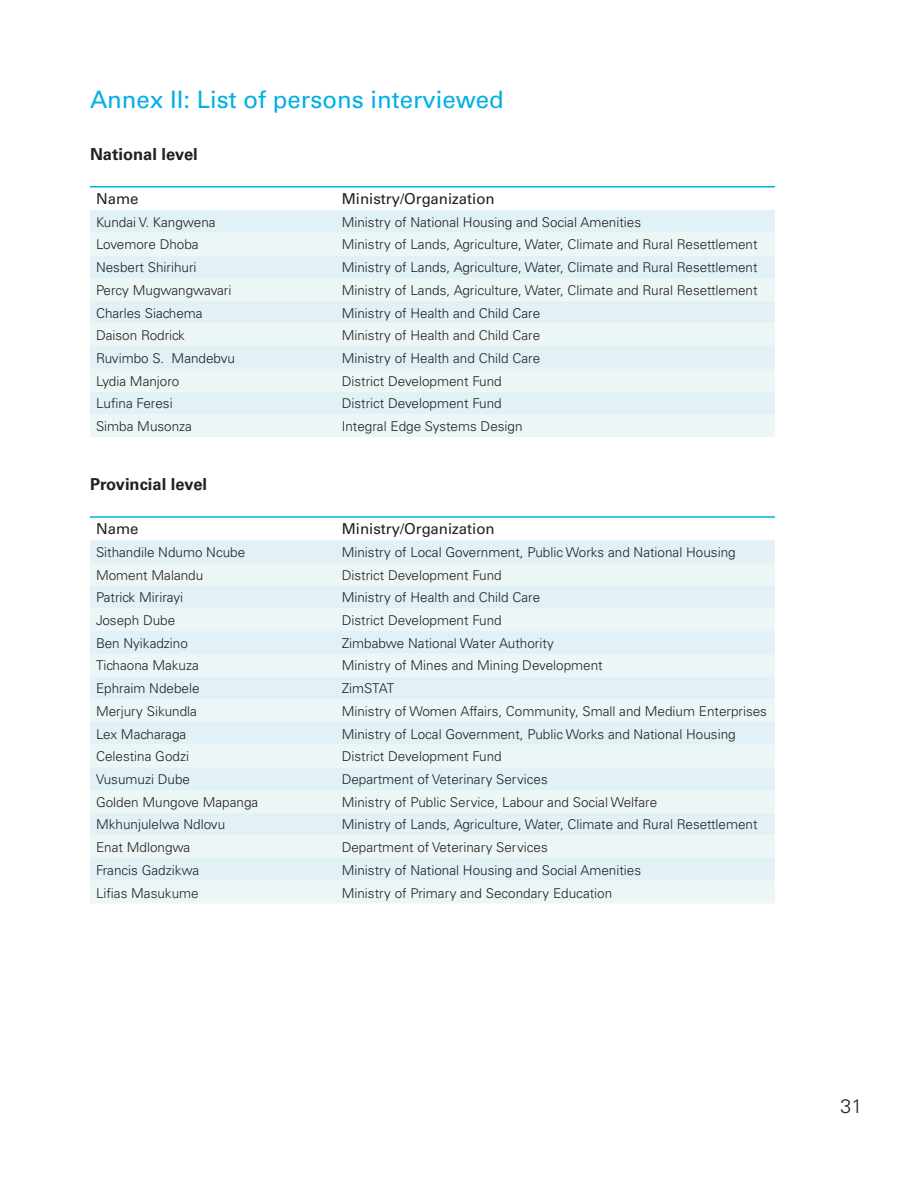
<style>
.page{position:relative;width:918px;height:1188px;background:#fff}
.page>*{position:absolute;margin:0;border:0;box-sizing:border-box;transform-origin:0 0}
.t1{font:24px "Univers";color:#00afe4}
.t2{font:300 19.5px "Univers";color:#1f2123}
.t3{font:700 16.5px "Univers";color:#1f2123}
.t4{font:15px "Univers";color:#1f2123}
.t5{font:300 13.5px "Univers";color:#1f2123}
</style>
<div class="page">
<div style="left:90px;top:210px;width:685px;height:23px;background:#e1f1f5"></div>
<svg style="left:90px;top:233px;width:685px;height:204px;background:#e7f3f6"></svg>
<hr style="left:90px;top:186px;width:246px;height:2px;background:#00afe4">
<hr style="left:336px;top:186px;width:439px;height:2px;background:#00afe4">
<div style="left:90px;top:540px;width:685px;height:23px;background:#e1f1f5"></div>
<svg style="left:90px;top:563px;width:685px;height:340px;background:#e7f3f6"></svg>
<hr style="left:90px;top:516px;width:246px;height:2px;background:#00afe4">
<hr style="left:336px;top:516px;width:439px;height:2px;background:#00afe4">
<h1 class="t1" style="left:90px;top:85px;width:415px">Annex II: List of persons interviewed</h1>
<p class="t3" style="left:90px;top:145px;width:109px">National level</p>
<p class="t4" style="left:96px;top:190px;width:44px">Name</p>
<p class="t4" style="left:342px;top:190px;width:155px">Ministry/Organization</p>
<p class="t5" style="left:96px;top:214px;width:121px">Kundai V. Kangwena</p>
<p class="t5" style="left:342px;top:214px;width:301px">Ministry of National Housing and Social Amenities</p>
<p class="t5" style="left:96px;top:236px;width:104px">Lovemore Dhoba</p>
<p class="t5" style="left:342px;top:236px;width:417px">Ministry of Lands, Agriculture, Water, Climate and Rural Resettlement</p>
<p class="t5" style="left:96px;top:259px;width:102px">Nesbert Shirihuri</p>
<p class="t5" style="left:342px;top:259px;width:417px">Ministry of Lands, Agriculture, Water, Climate and Rural Resettlement</p>
<p class="t5" style="left:96px;top:282px;width:137px">Percy Mugwangwavari</p>
<p class="t5" style="left:342px;top:282px;width:417px">Ministry of Lands, Agriculture, Water, Climate and Rural Resettlement</p>
<p class="t5" style="left:96px;top:305px;width:108px">Charles Siachema</p>
<p class="t5" style="left:342px;top:305px;width:200px">Ministry of Health and Child Care</p>
<p class="t5" style="left:96px;top:327px;width:91px">Daison Rodrick</p>
<p class="t5" style="left:342px;top:327px;width:200px">Ministry of Health and Child Care</p>
<p class="t5" style="left:96px;top:350px;width:141px">Ruvimbo S. Mandebvu</p>
<p class="t5" style="left:342px;top:350px;width:200px">Ministry of Health and Child Care</p>
<p class="t5" style="left:96px;top:373px;width:85px">Lydia Manjoro</p>
<p class="t5" style="left:342px;top:373px;width:162px">District Development Fund</p>
<p class="t5" style="left:96px;top:395px;width:78px">Lufina Feresi</p>
<p class="t5" style="left:342px;top:395px;width:162px">District Development Fund</p>
<p class="t5" style="left:96px;top:418px;width:98px">Simba Musonza</p>
<p class="t5" style="left:342px;top:418px;width:182px">Integral Edge Systems Design</p>
<p class="t3" style="left:90px;top:475px;width:119px">Provincial level</p>
<p class="t4" style="left:96px;top:520px;width:44px">Name</p>
<p class="t4" style="left:342px;top:520px;width:155px">Ministry/Organization</p>
<p class="t5" style="left:96px;top:544px;width:151px">Sithandile Ndumo Ncube</p>
<p class="t5" style="left:342px;top:544px;width:395px">Ministry of Local Government, Public Works and National Housing</p>
<p class="t5" style="left:96px;top:567px;width:109px">Moment Malandu</p>
<p class="t5" style="left:342px;top:567px;width:162px">District Development Fund</p>
<p class="t5" style="left:96px;top:589px;width:89px">Patrick Mirirayi</p>
<p class="t5" style="left:342px;top:589px;width:200px">Ministry of Health and Child Care</p>
<p class="t5" style="left:96px;top:612px;width:81px">Joseph Dube</p>
<p class="t5" style="left:342px;top:612px;width:162px">District Development Fund</p>
<p class="t5" style="left:96px;top:635px;width:94px">Ben Nyikadzino</p>
<p class="t5" style="left:342px;top:635px;width:214px">Zimbabwe National Water Authority</p>
<p class="t5" style="left:96px;top:658px;width:104px">Tichaona Makuza</p>
<p class="t5" style="left:342px;top:658px;width:263px">Ministry of Mines and Mining Development</p>
<p class="t5" style="left:96px;top:680px;width:105px">Ephraim Ndebele</p>
<p class="t5" style="left:342px;top:680px;width:54px">ZimSTAT</p>
<p class="t5" style="left:96px;top:703px;width:103px">Merjury Sikundla</p>
<p class="t5" style="left:342px;top:703px;width:427px">Ministry of Women Affairs, Community, Small and Medium Enterprises</p>
<p class="t5" style="left:96px;top:726px;width:92px">Lex Macharaga</p>
<p class="t5" style="left:342px;top:726px;width:395px">Ministry of Local Government, Public Works and National Housing</p>
<p class="t5" style="left:96px;top:748px;width:95px">Celestina Godzi</p>
<p class="t5" style="left:342px;top:748px;width:162px">District Development Fund</p>
<p class="t5" style="left:96px;top:771px;width:96px">Vusumuzi Dube</p>
<p class="t5" style="left:342px;top:771px;width:208px">Department of Veterinary Services</p>
<p class="t5" style="left:96px;top:794px;width:164px">Golden Mungove Mapanga</p>
<p class="t5" style="left:342px;top:794px;width:317px">Ministry of Public Service, Labour and Social Welfare</p>
<p class="t5" style="left:96px;top:817px;width:131px">Mkhunjulelwa Ndlovu</p>
<p class="t5" style="left:342px;top:817px;width:417px">Ministry of Lands, Agriculture, Water, Climate and Rural Resettlement</p>
<p class="t5" style="left:96px;top:839px;width:96px">Enat Mdlongwa</p>
<p class="t5" style="left:342px;top:839px;width:208px">Department of Veterinary Services</p>
<p class="t5" style="left:96px;top:862px;width:105px">Francis Gadzikwa</p>
<p class="t5" style="left:342px;top:862px;width:301px">Ministry of National Housing and Social Amenities</p>
<p class="t5" style="left:96px;top:885px;width:104px">Lifias Masukume</p>
<p class="t5" style="left:342px;top:885px;width:272px">Ministry of Primary and Secondary Education</p>
<h2 class="t2" style="left:841px;top:1095px;width:23px">31</h2>
</div>
